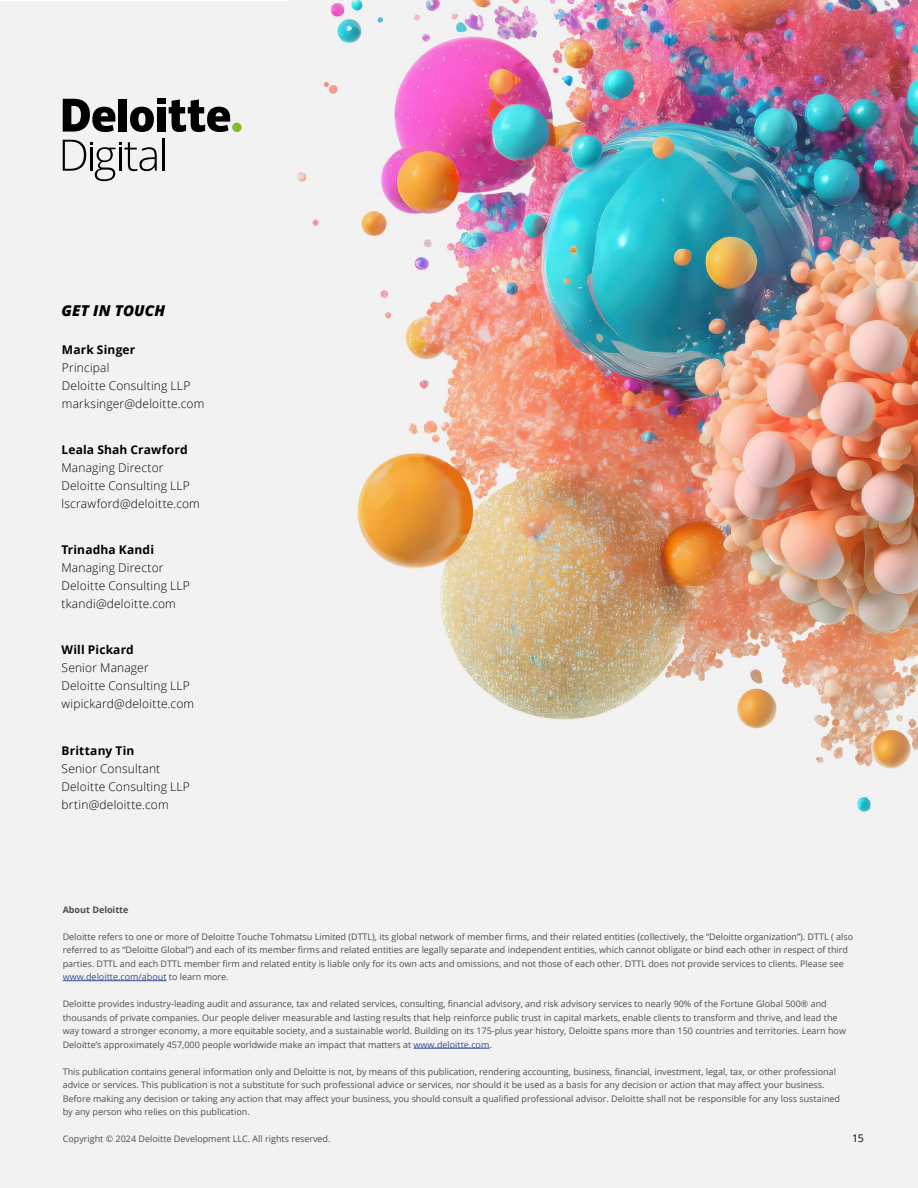
<style>
.page{position:relative;width:918px;height:1188px;background:#fff}
.page>*{position:absolute;margin:0;border:0;box-sizing:border-box;transform-origin:0 0}
.t1{font:italic 800 15px "Open Sans";letter-spacing:.015em;color:#000}
.t2{font:300 12px/18px "Open Sans";letter-spacing:.015em;color:#000}
.t3{font:700 12px "Open Sans";letter-spacing:.015em;color:#000}
.t4{font:10.5px "Open Sans";color:#000}
.t5{font:9px/13.5px "Open Sans";color:#4d4d4d}
.t6{font:700 9px "Open Sans";color:#4d4d4d}
.s1{color:#375091}
</style>
<div class="page">
<div style="left:0;top:2px;width:918px;height:1186px;background:#f2f2f2"></div>
<div style="left:232px;top:123px;width:10px;height:9px;background:#86bc25;border-radius:50%"></div>
<div style="left:119px;top:99px;width:8px;height:33px;background:#000"></div>
<svg style="left:130px;top:107px;width:24px;height:25px"></svg>
<div style="left:157px;top:107px;width:8px;height:25px;background:#000"></div>
<div style="left:157px;top:99px;width:8px;height:5px;background:#000"></div>
<svg style="left:169px;top:99px;width:61px;height:33px"></svg>
<svg style="left:63px;top:99px;width:52px;height:33px"></svg>
<hr style="left:163px;top:138px;width:2px;height:33px;background:#000">
<svg style="left:63px;top:140px;width:94px;height:41px"></svg>
<hr style="left:63px;top:980px;width:104px;height:1px;background:#375091">
<hr style="left:414px;top:1048px;width:75px;height:1px;background:#375091">
<img style="left:288px;top:0;width:630px;height:812px">
<h1 class="t1" style="left:62px;top:300px;width:105px">GET IN TOUCH</h1>
<h2 class="t3" style="left:62px;top:341px;width:75px">Mark Singer</h2>
<h2 class="t2" style="left:62px;top:358px;width:144px">Principal<br>Deloitte Consulting LLP marksinger@deloitte.com</h2>
<h2 class="t3" style="left:62px;top:441px;width:128px">Leala Shah Crawford</h2>
<h2 class="t2" style="left:62px;top:458px;width:140px">Managing Director<br>Deloitte Consulting LLP lscrawford@deloitte.com</h2>
<h2 class="t3" style="left:61px;top:541px;width:94px">Trinadha Kandi</h2>
<h2 class="t2" style="left:61px;top:558px;width:130px">Managing Director<br>Deloitte Consulting LLP tkandi@deloitte.com</h2>
<h2 class="t3" style="left:61px;top:642px;width:74px">Will Pickard</h2>
<h2 class="t2" style="left:61px;top:659px;width:134px">Senior Manager<br>Deloitte Consulting LLP wipickard@deloitte.com</h2>
<h2 class="t3" style="left:61px;top:742px;width:74px">Brittany Tin</h2>
<h2 class="t2" style="left:61px;top:759px;width:130px">Senior Consultant<br>Deloitte Consulting LLP brtin@deloitte.com</h2>
<p class="t6" style="left:63px;top:903px;width:67px">About Deloitte</p>
<p class="t5" style="left:63px;top:929px;width:792px">Deloitte refers to one or more of Deloitte Touche Tohmatsu Limited (DTTL), its global network of member firms, and their related entities (collectively, the “Deloitte organization”). DTTL ( also referred to as “Deloitte Global”) and each of its member firms and related entities are legally separate and independent entities, which cannot obligate or bind each other in respect of third parties. DTTL and each DTTL member firm and related entity is liable only for its own acts and omissions, and not those of each other. DTTL does not provide services to clients. Please see <span class="s1">www.deloitte.com/about</span> to learn more.</p>
<p class="t5" style="left:63px;top:997px;width:785px">Deloitte provides industry-leading audit and assurance, tax and related services, consulting, financial advisory, and risk advisory services to nearly 90% of the Fortune Global 500® and thousands of private companies. Our people deliver measurable and lasting results that help reinforce public trust in capital markets, enable clients to transform and thrive, and lead the way toward a stronger economy, a more equitable society, and a sustainable world. Building on its 175-plus year history, Deloitte spans more than 150 countries and territories. Learn how Deloitte’s approximately 457,000 people worldwide make an impact that matters at <span class="s1">www.deloitte.com</span>.</p>
<p class="t5" style="left:63px;top:1064px;width:779px">This publication contains general information only and Deloitte is not, by means of this publication, rendering accounting, business, financial, investment, legal, tax, or other professional advice or services. This publication is not a substitute for such professional advice or services, nor should it be used as a basis for any decision or action that may affect your business.<br>Before making any decision or taking any action that may affect your business, you should consult a qualified professional advisor. Deloitte shall not be responsible for any loss sustained by any person who relies on this publication.</p>
<p class="t5" style="left:63px;top:1132px;width:269px">Copyright © 2024 Deloitte Development LLC. All rights reserved.</p>
<p class="t4" style="left:852px;top:1131px;width:13px">15</p>
</div>
